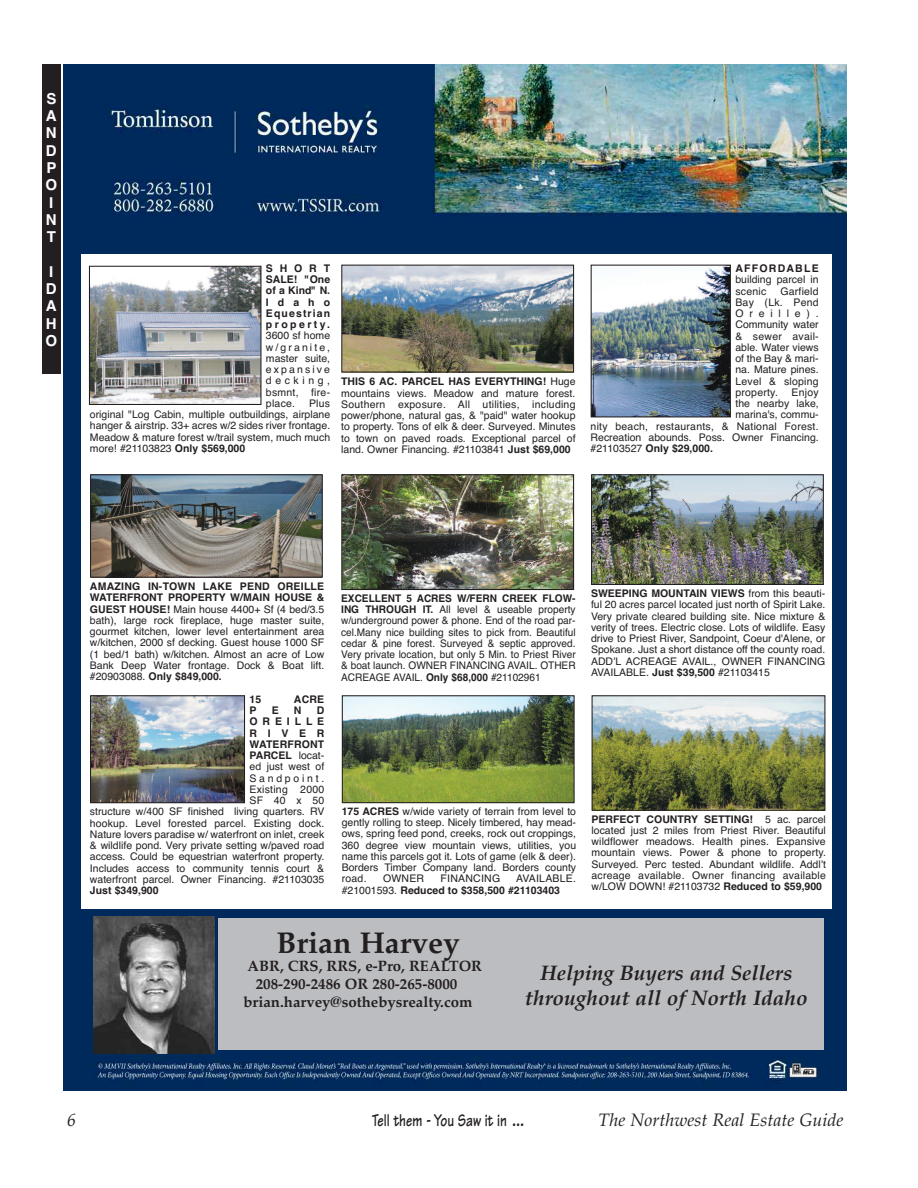
<style>
.page{position:relative;width:918px;height:1188px;background:#fff}
.page>*{position:absolute;margin:0;border:0;box-sizing:border-box;transform-origin:0 0}
.t1{font:700 30px "Palatino";color:#231f20}
.t2{font:italic 700 21px/25.7px "Palatino";color:#231f20;text-align:center}
.t3{font:italic 18px "Palatino";color:#231f20}
.t4{font:700 18px "Tekton";color:#231f20;scale:.75 1}
.t5{font:700 15px "Palatino";color:#231f20}
.t6{font:700 15px/17.4px "Helvetica";color:#fff}
.t7{font:10.5px/11.2px "Helvetica";color:#231f20;text-align:justify}
.t8{font:10.5px/11.2px "Helvetica";color:#231f20;text-align:justify;scale:.96 1}
.t9{font:700 10.5px/11.2px "Helvetica";color:#231f20;text-align:justify}
.t10{font:10.5px "Helvetica";letter-spacing:.02em;color:#231f20}
.t11{font:700 10.5px "Helvetica";letter-spacing:.115em;color:#231f20}
.s1{font-weight:700}
.s2{font-weight:400}
</style>
<div class="page">
<img style="left:64px;top:65px;width:783px;height:1026px">
<div style="left:81px;top:255px;width:751px;height:654px;background:#fff"></div>
<div style="left:42px;top:65px;width:19px;height:309px;background:#231f20"></div>
<img style="left:92px;top:697px;width:151px;height:104px">
<div style="left:90px;top:695px;width:155px;height:108px;border:1px solid #231f20"></div>
<img style="left:593px;top:476px;width:229px;height:107px">
<div style="left:591px;top:474px;width:233px;height:111px;border:1px solid #231f20"></div>
<img style="left:92px;top:476px;width:229px;height:100px">
<div style="left:90px;top:474px;width:233px;height:104px;border:1px solid #231f20"></div>
<img style="left:343px;top:476px;width:229px;height:112px">
<div style="left:341px;top:474px;width:233px;height:116px;border:1px solid #231f20"></div>
<img style="left:594px;top:697px;width:229px;height:112px">
<div style="left:592px;top:695px;width:233px;height:116px;border:1px solid #231f20"></div>
<img style="left:344px;top:697px;width:229px;height:104px">
<div style="left:342px;top:695px;width:233px;height:108px;border:1px solid #231f20"></div>
<img style="left:91px;top:268px;width:168px;height:135px">
<div style="left:89px;top:266px;width:172px;height:139px;border:1px solid #231f20"></div>
<img style="left:343px;top:267px;width:229px;height:104px">
<div style="left:341px;top:265px;width:233px;height:108px;border:1px solid #231f20"></div>
<img style="left:593px;top:267px;width:136px;height:148px">
<div style="left:591px;top:265px;width:140px;height:152px;border:1px solid #231f20"></div>
<div style="left:219px;top:918px;width:605px;height:132px;background:#bcbdc0"></div>
<img style="left:93px;top:917px;width:122px;height:136px">
<div style="left:111px;top:133px;width:121px;height:29px;background:#00295c"></div>
<h3 class="t6" style="left:46px;top:90px;width:13px">S<br>A<br>N<br>D<br>P<br>O<br>I<br>N<br>T</h3>
<h3 class="t6" style="left:46px;top:263px;width:13px">I<br>D<br>A<br>H<br>O</h3>
<p class="t9" style="left:266px;top:263px;width:66px">SHORT SALE! "One of a Kind" N.<br>Idaho Equestrian property.</p>
<p class="t7" style="left:266px;top:330px;width:66px">3600 sf home w/granite, master suite, expansive decking, bsmnt, fire&shy;place.</p>
<p class="t7" style="left:90px;top:398px;width:242px;text-indent:219px">Plus original "Log Cabin, multiple outbuildings, airplane hanger &amp; airstrip. 33+ acres w/2 sides river frontage.<br>Meadow &amp; mature forest w/trail system, much much more! #21103823 <span class="s1">Only $569,000</span></p>
<p class="t7" style="left:341px;top:376px;width:236px"><span class="s1">THIS 6 AC. PARCEL HAS EVERYTHING!</span> Huge mountains views. Meadow and mature forest.<br>Southern exposure. All utilities, including power/phone, natural gas, &amp; "paid" water hookup to property. Tons of elk &amp; deer. Surveyed. Minutes to town on paved roads. Exceptional parcel of land. Owner Financing. #21103841 <span class="s1">Just $69,000</span></p>
<p class="t11" style="left:735px;top:262px;width:85px">AFFORDABLE</p>
<p class="t7" style="left:735px;top:274px;width:85px">building parcel in scenic</p>
<p class="t7" style="left:735px;top:285px;width:85px;text-indent:45px">Garfield Bay (Lk. Pend Oreille).<br>Community water &amp; sewer avail&shy;able. Water views of the Bay &amp; mari&shy;na. Mature pines.<br>Level &amp; sloping property.</p>
<p class="t7" style="left:792px;top:387px;width:29px">Enjoy</p>
<p class="t7" style="left:735px;top:398px;width:85px">the nearby lake,</p>
<p class="t7" style="left:735px;top:409px;width:85px">marina's, commu-</p>
<p class="t10" style="left:591px;top:420px;width:230px">nity beach, restaurants, &amp; National Forest.</p>
<p class="t7" style="left:591px;top:432px;width:230px">Recreation abounds. Poss. Owner Financing.</p>
<p class="t9" style="left:591px;top:443px;width:124px"><span class="s2">#21103527</span> Only $29,000.</p>
<p class="t7" style="left:90px;top:581px;width:236px"><span class="s1">AMAZING IN-TOWN LAKE PEND OREILLE WATERFRONT PROPERTY W/MAIN HOUSE &amp; GUEST HOUSE!</span> Main house 4400+ Sf (4 bed/3.5 bath), large rock fireplace, huge master suite, gourmet kitchen, lower level entertainment area w/kitchen, 2000 sf decking. Guest house 1000 SF (1 bed/1 bath) w/kitchen. Almost an acre of Low Bank Deep Water frontage. Dock &amp; Boat lift. #20903088. <span class="s1">Only $849,000.</span></p>
<p class="t7" style="left:591px;top:588px;width:236px"><span class="s1">SWEEPING MOUNTAIN VIEWS</span> from this beauti&shy;ful 20 acres parcel located just north of Spirit Lake.<br>Very private cleared building site. Nice mixture &amp; verity of trees. Electric close. Lots of wildlife. Easy drive to Priest River, Sandpoint, Coeur d'Alene, or Spokane. Just a short distance off the county road.<br>ADD’L ACREAGE AVAIL., OWNER FINANCING AVAILABLE. <span class="s1">Just $39,500</span> #21103415</p>
<p class="t8" style="left:341px;top:593px;width:246px"><span class="s1">EXCELLENT 5 ACRES W/FERN CREEK FLOW-ING THROUGH IT.</span> All level &amp; useable property w/underground power &amp; phone. End of the road par&shy;cel.Many nice building sites to pick from. Beautiful cedar &amp; pine forest. Surveyed &amp; septic approved.<br>Very private location, but only 5 Min. to Priest River &amp; boat launch. OWNER FINANCING AVAIL. OTHER ACREAGE AVAIL. <span class="s1">Only $68,000</span> #21102961</p>
<p class="t9" style="left:250px;top:694px;width:13px">15</p>
<p class="t9" style="left:294px;top:694px;width:32px">ACRE</p>
<p class="t9" style="left:250px;top:705px;width:9px">P</p>
<p class="t9" style="left:272px;top:705px;width:9px">E</p>
<p class="t9" style="left:294px;top:705px;width:9px">N</p>
<p class="t7" style="left:90px;top:705px;width:236px;text-align:right"><span class="s1">D<br>OREILLE<br>RIVER<br>WATERFRONT<br>PARCEL</span> locat-<br>ed just west of<br>Sandpoint.<br>Existing 2000<br>SF 40 x 50<br>structure w/400 SF finished living quarters. RV hookup. Level forested parcel. Existing dock.<br>Nature lovers paradise w/ waterfront on inlet, creek &amp; wildlife pond. Very private setting w/paved road access. Could be equestrian waterfront property.<br>Includes access to community tennis court &amp; waterfront parcel. Owner Financing. #21103035</p>
<p class="t9" style="left:90px;top:885px;width:70px">Just $349,900</p>
<p class="t7" style="left:342px;top:806px;width:236px"><span class="s1">175 ACRES</span> w/wide variety of terrain from level to gently rolling to steep. Nicely timbered, hay mead&shy;ows, spring feed pond, creeks, rock out croppings, 360 degree view mountain views, utilities, you name this parcels got it. Lots of game (elk &amp; deer).<br>Borders Timber Company land. Borders county road.</p>
<p class="t7" style="left:592px;top:813px;width:236px"><span class="s1">PERFECT COUNTRY SETTING!</span> 5 ac. parcel located just 2 miles from Priest River. Beautiful wildflower meadows. Health pines. Expansive mountain views. Power &amp; phone to property.<br>Surveyed. Perc tested. Abundant wildlife. Addl’t acreage available. Owner financing available w/LOW DOWN! #21103732 <span class="s1">Reduced to $59,900</span></p>
<p class="t7" style="left:383px;top:873px;width:43px">OWNER</p>
<p class="t10" style="left:441px;top:873px;width:61px">FINANCING</p>
<p class="t9" style="left:342px;top:873px;width:236px;text-indent:174px"><span class="s2">AVAILABLE. #21001593.</span> Reduced to $358,500 #21103403</p>
<h1 class="t1" style="left:276px;top:925px;width:185px">Brian Harvey</h1>
<h3 class="t5" style="left:248px;top:957px;width:236px">ABR, CRS, RRS, e-Pro, REALTOR</h3>
<h3 class="t5" style="left:256px;top:975px;width:203px">208-290-2486 OR 280-265-8000</h3>
<h3 class="t5" style="left:243px;top:993px;width:230px">brian.harvey@sothebysrealty.com</h3>
<h2 class="t2" style="left:525px;top:960px;width:285px">Helping Buyers and Sellers throughout all of North Idaho</h2>
<h3 class="t3" style="left:67px;top:1109px;width:10px">6</h3>
<h3 class="t4" style="left:372px;top:1114px;width:204px">Tell them - You Saw it in ...</h3>
<h3 class="t3" style="left:599px;top:1109px;width:246px">The Northwest Real Estate Guide</h3>
</div>
